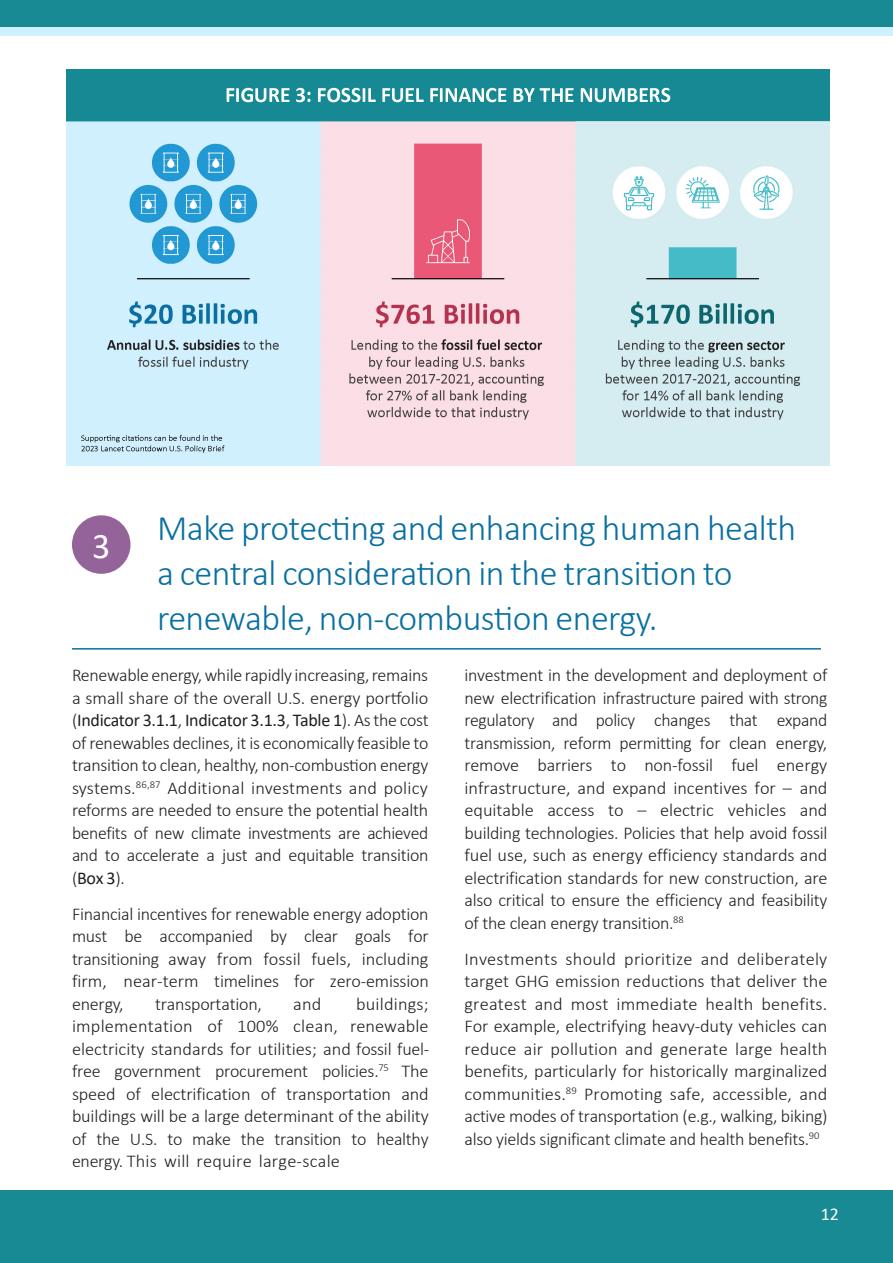
<style>
.page{position:relative;width:893px;height:1263px;background:#fff}
.page>*{position:absolute;margin:0;border:0;box-sizing:border-box;transform-origin:0 0}
.H2_Line{font:300 36px/45px "Calibri";letter-spacing:-.015em;color:#0a70a1}
.t1{font:36px "Calibri";color:#fff}
.Body{font:300 18px/22.5px "Calibri";letter-spacing:-.015em;color:#231f20;text-align:justify}
.t2{font:18px "Calibri";color:#fff}
.s1{font-weight:400}
</style>
<div class="page">
<div style="left:0;top:0;width:893px;height:27px;background:#178a94"></div>
<div style="left:0;top:27px;width:893px;height:9px;background:#d1f0ff"></div>
<div style="left:0;top:1191px;width:893px;height:72px;background:#178a94"></div>
<hr style="left:72px;top:648px;width:749px;height:1px;background:#0a70a1">
<div style="left:72px;top:515px;width:58px;height:59px;background:#946399;border-radius:50%"></div>
<img style="left:67px;top:70px;width:762px;height:396px">
<h2 class="H2_Line" style="left:157px;top:505px;width:641px">Make protecting and enhancing human health a central consideration in the transition to renewable, non-combustion energy.</h2>
<p class="Body" style="left:72px;top:664px;width:358px">Renewable energy, while rapidly increasing, remains a small share of the overall U.S. energy portfolio (<span class="s1">Indicator 3.1.1</span>, <span class="s1">Indicator 3.1.3</span>, <span class="s1">Table 1</span>). As the cost of renewables declines, it is economically feasible to transition to clean, healthy, non-combustion energy systems.<sup>86,87</sup> Additional investments and policy reforms are needed to ensure the potential health benefits of new climate investments are achieved and to accelerate a just and equitable transition (<span class="s1">Box 3</span>).</p>
<p class="Body" style="left:72px;top:902px;width:358px">Financial incentives for renewable energy adoption must be accompanied by clear goals for transitioning away from fossil fuels, including firm, near-term timelines for zero-emission energy,</p>
<h1 class="t1" style="left:92px;top:521px;width:20px">3</h1>
<p class="Body" style="left:464px;top:664px;width:365px">investment in the development and deployment of new electrification infrastructure paired with strong regulatory and policy changes that expand transmission, reform permitting for clean energy, remove barriers to non-fossil fuel energy infrastructure, and expand incentives for – and equitable access to – electric vehicles and building technologies. Policies that help avoid fossil fuel use, such as energy efficiency standards and electrification standards for new construction, are also critical to ensure the efficiency and feasibility of the clean energy transition.<sup>88</sup></p>
<p class="Body" style="left:464px;top:947px;width:365px">Investments should prioritize and deliberately target GHG emission reductions that deliver the greatest and most immediate health benefits.<br>For example, electrifying heavy-duty vehicles can reduce air pollution and generate large health benefits, particularly for historically marginalized communities.<sup>89</sup> Promoting safe, accessible, and active modes of transportation (e.g., walking, biking) also yields significant climate and health benefits.<sup>90</sup></p>
<p class="Body" style="left:72px;top:992px;width:359px;text-indent:284px">buildings; implementation of 100% clean, renewable electricity standards for utilities; and fossil fuel&shy;free government procurement policies.<sup>75</sup> The speed of electrification of transportation and buildings will be a large determinant of the ability of the U.S. to make the transition to healthy energy. This will require large-scale</p>
<p class="Body" style="left:155px;top:992px;width:108px">transportation,</p>
<p class="Body" style="left:293px;top:992px;width:30px">and</p>
<p class="t2" style="left:821px;top:1201px;width:20px">12</p>
</div>
